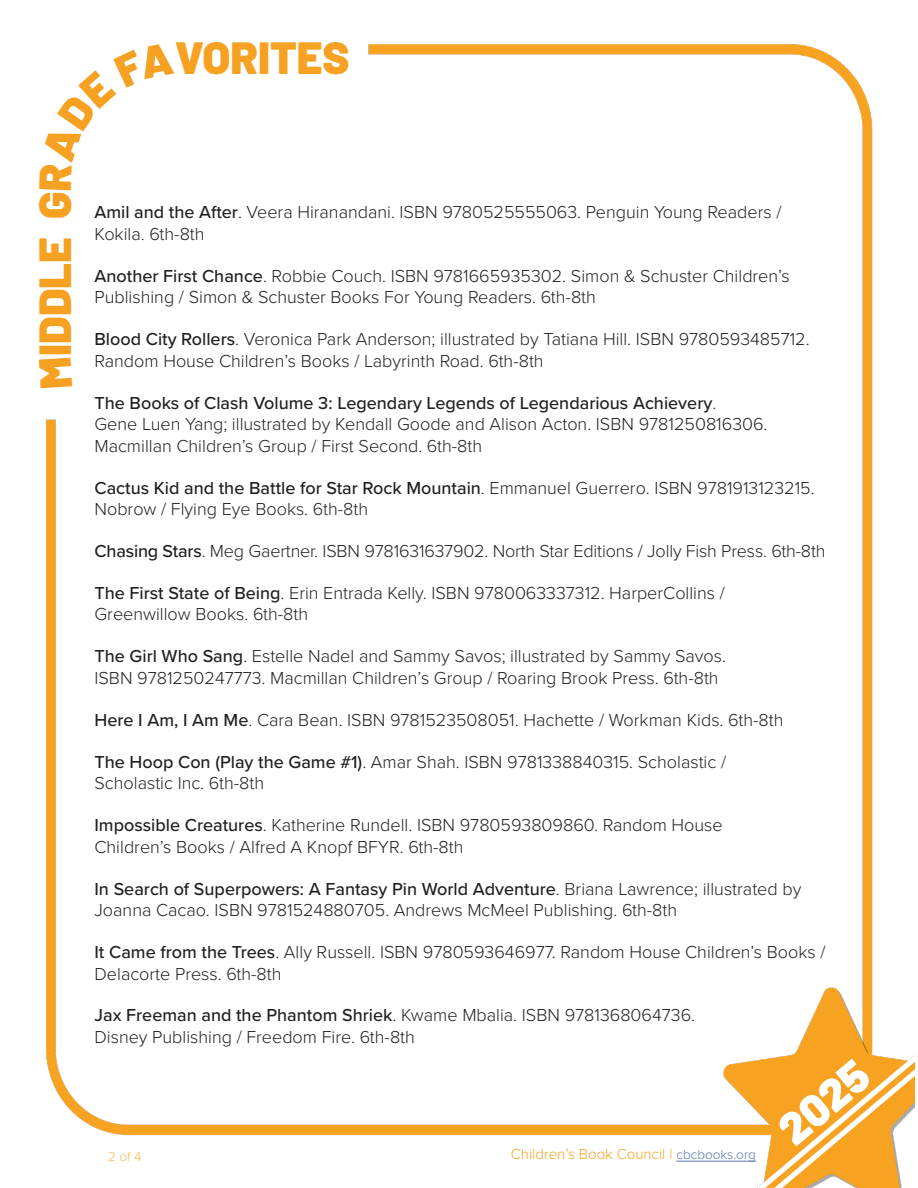
<style>
.page{position:relative;width:918px;height:1188px;background:#fff}
.page>*{position:absolute;margin:0;border:0;box-sizing:border-box;transform-origin:0 0}
.t1{font:900 45px "Barlow";color:#f6a121}
.t2{font:900 45px "Barlow";color:#fff}
.t3{font:300 18px "Proxima Nova";color:#231f20}
.t4{font:500 18px "Proxima Nova";color:#231f20}
.t5{font:300 15px "Proxima Nova";color:#f6a121}
.t6{font:300 13.5px "Proxima Nova";color:#fab75a}
.s1{font-weight:500}
.s2{font-weight:300}
.s3{font-size:13.5px;color:#5678b0}
</style>
<div class="page">
<img style="left:46px;top:44px;width:869px;height:1144px">
<hr style="left:676px;top:1161px;width:80px;height:1px;background:#5678b0">
<svg style="left:46px;top:358px;width:26px;height:30px"></svg>
<svg style="left:46px;top:44px;width:128px;height:146px"></svg>
<h1 class="t1" style="left:175px;top:29px;width:176px">VORITES</h1>
<h1 class="t1" style="left:26px;top:356px;width:166px;rotate:-90deg">IDDLE G</h1>
<p class="t3" style="left:94px;top:199px;width:688px"><span class="s1">Amil and the After</span>. Veera Hiranandani. ISBN 9780525555063. Penguin Young Readers /</p>
<p class="t3" style="left:94px;top:220px;width:112px">Kokila. 6th-8th</p>
<p class="t3" style="left:94px;top:262px;width:697px"><span class="s1">Another First Chance</span>. Robbie Couch. ISBN 9781665935302. Simon &amp; Schuster Children’s</p>
<p class="t3" style="left:94px;top:284px;width:503px">Publishing / Simon &amp; Schuster Books For Young Readers. 6th-8th</p>
<p class="t3" style="left:94px;top:326px;width:717px"><span class="s1">Blood City Rollers</span>. Veronica Park Anderson; illustrated by Tatiana Hill. ISBN 9780593485712.</p>
<p class="t3" style="left:94px;top:347px;width:451px">Random House Children’s Books / Labyrinth Road. 6th-8th</p>
<p class="t4" style="left:94px;top:389px;width:623px">The Books of Clash Volume 3: Legendary Legends of Legendarious Achievery<span class="s2">.</span></p>
<p class="t3" style="left:94px;top:411px;width:675px">Gene Luen Yang; illustrated by Kendall Goode and Alison Acton. ISBN 9781250816306.</p>
<p class="t3" style="left:94px;top:432px;width:389px">Macmillan Children’s Group / First Second. 6th-8th</p>
<p class="t4" style="left:94px;top:474px;width:722px">Cactus Kid and the Battle for Star Rock Mountain<span class="s2">. Emmanuel Guerrero. ISBN 9781913123215.</span></p>
<p class="t3" style="left:94px;top:496px;width:275px">Nobrow / Flying Eye Books. 6th-8th</p>
<p class="t3" style="left:94px;top:538px;width:732px"><span class="s1">Chasing Stars</span>. Meg Gaertner. ISBN 9781631637902. North Star Editions / Jolly Fish Press. 6th-8th</p>
<p class="t3" style="left:94px;top:579px;width:632px"><span class="s1">The First State of Being</span>. Erin Entrada Kelly. ISBN 9780063337312. HarperCollins /</p>
<p class="t3" style="left:94px;top:601px;width:215px">Greenwillow Books. 6th-8th</p>
<p class="t3" style="left:94px;top:643px;width:633px"><span class="s1">The Girl Who Sang</span>. Estelle Nadel and Sammy Savos; illustrated by Sammy Savos.</p>
<p class="t3" style="left:94px;top:665px;width:626px">ISBN 9781250247773. Macmillan Children’s Group / Roaring Brook Press. 6th-8th</p>
<p class="t3" style="left:94px;top:706px;width:690px"><span class="s1">Here I Am, I Am Me</span>. Cara Bean. ISBN 9781523508051. Hachette / Workman Kids. 6th-8th</p>
<p class="t3" style="left:94px;top:748px;width:633px"><span class="s1">The Hoop Con (Play the Game #1)</span>. Amar Shah. ISBN 9781338840315. Scholastic /</p>
<p class="t3" style="left:94px;top:770px;width:171px">Scholastic Inc. 6th-8th</p>
<p class="t3" style="left:94px;top:812px;width:630px"><span class="s1">Impossible Creatures</span>. Katherine Rundell. ISBN 9780593809860. Random House</p>
<p class="t3" style="left:94px;top:833px;width:371px">Children’s Books / Alfred A Knopf BFYR. 6th-8th</p>
<p class="t4" style="left:94px;top:875px;width:708px">In Search of Superpowers: A Fantasy Pin World Adventure<span class="s2">. Briana Lawrence; illustrated by</span></p>
<p class="t3" style="left:94px;top:897px;width:584px">Joanna Cacao. ISBN 9781524880705. Andrews McMeel Publishing. 6th-8th</p>
<p class="t3" style="left:94px;top:939px;width:733px"><span class="s1">It Came from the Trees</span>. Ally Russell. ISBN 9780593646977. Random House Children’s Books /</p>
<p class="t3" style="left:94px;top:960px;width:189px">Delacorte Press. 6th-8th</p>
<p class="t3" style="left:94px;top:1002px;width:602px"><span class="s1">Jax Freeman and the Phantom Shriek</span>. Kwame Mbalia. ISBN 9781368064736.</p>
<p class="t3" style="left:94px;top:1024px;width:322px">Disney Publishing / Freedom Fire. 6th-8th</p>
<p class="t6" style="left:108px;top:1146px;width:35px">2 of 4</p>
<p class="t5" style="left:511px;top:1143px;width:247px">Children’s Book Council | <span class="s3">cbcbooks.org</span></p>
<h1 class="t2" style="left:766px;top:1113px;width:104px;rotate:-40deg">2025</h1>
</div>
